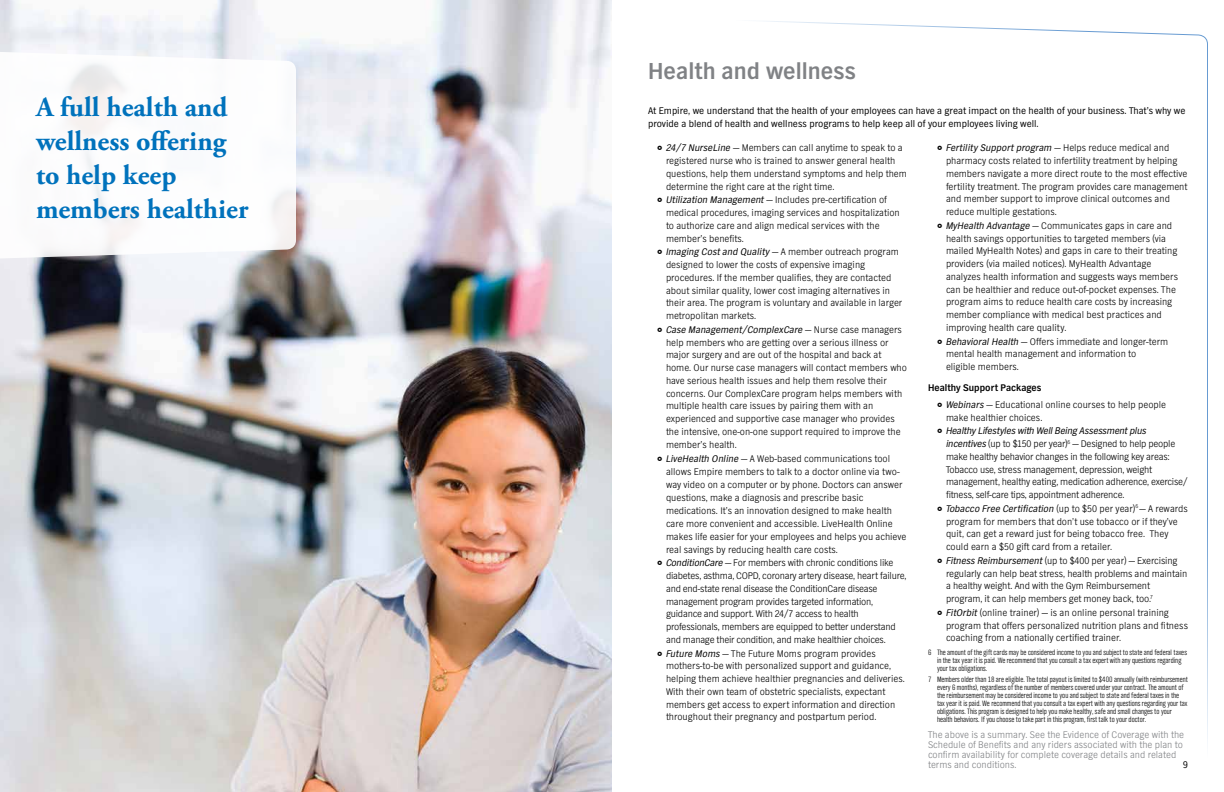
<style>
.page{position:relative;width:1224px;height:792px;background:#fff}
.page>*{position:absolute;margin:0;border:0;box-sizing:border-box;transform-origin:0 0}
.t1{font:700 28px/34px "Adobe Garamond Pro";color:#0072bc}
.t2{font:700 24px "TV Nord EF";color:#808285}
.t3{font:300 10px/12.8px "TV Nord EF";color:#000}
.t4{font:300 10px/12.8px "TV Nord EF";letter-spacing:-.02em;color:#000}
.t5{font:10px/13px "TV Nord EF";color:#000}
.t6{font:300 10px/10px "TV Nord EF";color:#808285}
.t7{font:300 8px/8px "TV Nord Cond EF";color:#000}
.s1{font-weight:400;font-style:italic}
.s2{font-weight:700}
</style>
<div class="page">
<img style="left:0;top:0;width:612px;height:792px">
<svg style="left:0;top:51px;width:296px;height:208px"></svg>
<h1 class="t1" style="left:36px;top:91px;width:214px">A full health and wellness offering to help keep members healthier</h1>
<h2 class="t2" style="left:648px;top:57px;width:209px">Health and wellness</h2>
<p class="t5" style="left:648px;top:104px;width:539px">At Empire, we understand that the health of your employees can have a great impact on the health of your business. That’s why we provide a blend of health and wellness programs to help keep all of your employees living well.</p>
<p class="t3" style="left:666px;top:142px;width:242px"><span class="s1">24/7 NurseLine</span> — Members can call anytime to speak to a registered nurse who is trained to answer general health questions, help them understand symptoms and help them determine the right care at the right time.</p>
<p class="t3" style="left:666px;top:194px;width:235px"><span class="s1">Utilization Management</span> — Includes pre-certification of medical procedures, imaging services and hospitalization to authorize care and align medical services with the member’s benefits.</p>
<p class="t3" style="left:666px;top:246px;width:238px"><span class="s1">Imaging Cost and Quality</span> — A member outreach program designed to lower the costs of expensive imaging procedures. If the member qualifies, they are contacted about similar quality, lower cost imaging alternatives in their area. The program is voluntary and available in larger metropolitan markets.</p>
<p class="t3" style="left:666px;top:323px;width:242px"><span class="s1">Case Management/ComplexCare</span> — Nurse case managers help members who are getting over a serious illness or major surgery and are out of the hospital and back at home. Our nurse case managers will contact members who have serious health issues and help them resolve their concerns. Our ComplexCare program helps members with multiple health care issues by pairing them with an experienced and supportive case manager who provides the intensive, one-on-one support required to improve the member’s health.</p>
<p class="t3" style="left:666px;top:452px;width:242px;line-height:13.1px"><span class="s1">LiveHealth Online</span> — A Web-based communications tool allows Empire members to talk to a doctor online via two&shy;way video on a computer or by phone. Doctors can answer questions, make a diagnosis and prescribe basic medications. It’s an innovation designed to make health care more convenient and accessible. LiveHealth Online makes life easier for your employees and helps you achieve real savings by reducing health care costs.<br><span class="s1">ConditionCare</span> — For members with chronic conditions like</p>
<p class="t4" style="left:666px;top:569px;width:242px">diabetes, asthma, COPD, coronary artery disease, heart failure, and end-state renal disease the ConditionCare disease management program provides targeted information, guidance and support. With 24/7 access to health professionals, members are equipped to better understand and manage their condition, and make healthier choices.</p>
<p class="t3" style="left:666px;top:647px;width:240px"><span class="s1">Future Moms</span> — The Future Moms program provides mothers-to-be with personalized support and guidance, helping them achieve healthier pregnancies and deliveries.<br>With their own team of obstetric specialists, expectant members get access to expert information and direction throughout their pregnancy and postpartum period.</p>
<p class="t3" style="left:946px;top:142px;width:243px"><span class="s1">Fertility Support program</span> — Helps reduce medical and pharmacy costs related to infertility treatment by helping members navigate a more direct route to the most effective fertility treatment. The program provides care management and member support to improve clinical outcomes and reduce multiple gestations.</p>
<p class="t3" style="left:946px;top:219px;width:234px"><span class="s1">MyHealth Advantage</span> — Communicates gaps in care and health savings opportunities to targeted members (via mailed MyHealth Notes) and gaps in care to their treating providers (via mailed notices). MyHealth Advantage analyzes health information and suggests ways members can be healthier and reduce out-of-pocket expenses. The program aims to reduce health care costs by increasing member compliance with medical best practices and improving health care quality.</p>
<p class="t3" style="left:946px;top:335px;width:224px"><span class="s1">Behavioral Health</span> — Offers immediate and longer-term mental health management and information to eligible members.</p>
<p class="t3" style="left:946px;top:379px;width:222px;line-height:16.8px;text-indent:-18px"><span class="s2">Healthy Support Packages<br></span><span class="s1">Webinars</span> — Educational online courses to help people</p>
<p class="t3" style="left:946px;top:411px;width:98px">make healthier choices.</p>
<p class="t4" style="left:946px;top:425px;width:243px"><span class="s1">Healthy Lifestyles with Well Being Assessment plus incentives</span> (up to $150 per year)<sup>6</sup> — Designed to help people make healthy behavior changes in the following key areas:<br>Tobacco use, stress management, depression, weight management, healthy eating, medication adherence, exercise/ fitness, self-care tips, appointment adherence.</p>
<p class="t3" style="left:946px;top:502px;width:243px"><span class="s1">Tobacco Free Certification</span> (up to $50 per year)<sup>6</sup> — A rewards program for members that don’t use tobacco or if they’ve quit, can get a reward just for being tobacco free. They could earn a $50 gift card from a retailer.</p>
<p class="t3" style="left:946px;top:554px;width:243px"><span class="s1">Fitness Reimbursement</span> (up to $400 per year) — Exercising regularly can help beat stress, health problems and maintain a healthy weight. And with the Gym Reimbursement program, it can help members get money back, too.<sup>7</sup></p>
<p class="t3" style="left:946px;top:606px;width:244px"><span class="s1">FitOrbit</span> (online trainer) — is an online personal training program that offers personalized nutrition plans and fitness coaching from a nationally certified trainer.</p>
<p class="t7" style="left:937px;top:649px;width:251px;text-indent:-9px">6 The amount of the gift cards may be considered income to you and subject to state and federal taxes in the tax year it is paid. We recommend that you consult a tax expert with any questions regarding your tax obligations.</p>
<p class="t7" style="left:937px;top:676px;width:252px;text-indent:-9px">7 Members older than 18 are eligible. The total payout is limited to $400 annually (with reimbursement every 6 months), regardless of the number of members covered under your contract. The amount of the reimbursement may be considered income to you and subject to state and federal taxes in the tax year it is paid. We recommend that you consult a tax expert with any questions regarding your tax obligations. This program is designed to help you make healthy, safe and small changes to your health behaviors. If you choose to take part in this program, first talk to your doctor.</p>
<p class="t6" style="left:928px;top:730px;width:258px">The above is a summary. See the Evidence of Coverage with the Schedule of Benefits and any riders associated with the plan to confirm availability for complete coverage details and related terms and conditions.</p>
<p class="t5" style="left:1183px;top:758px;width:7px">9</p>
</div>
